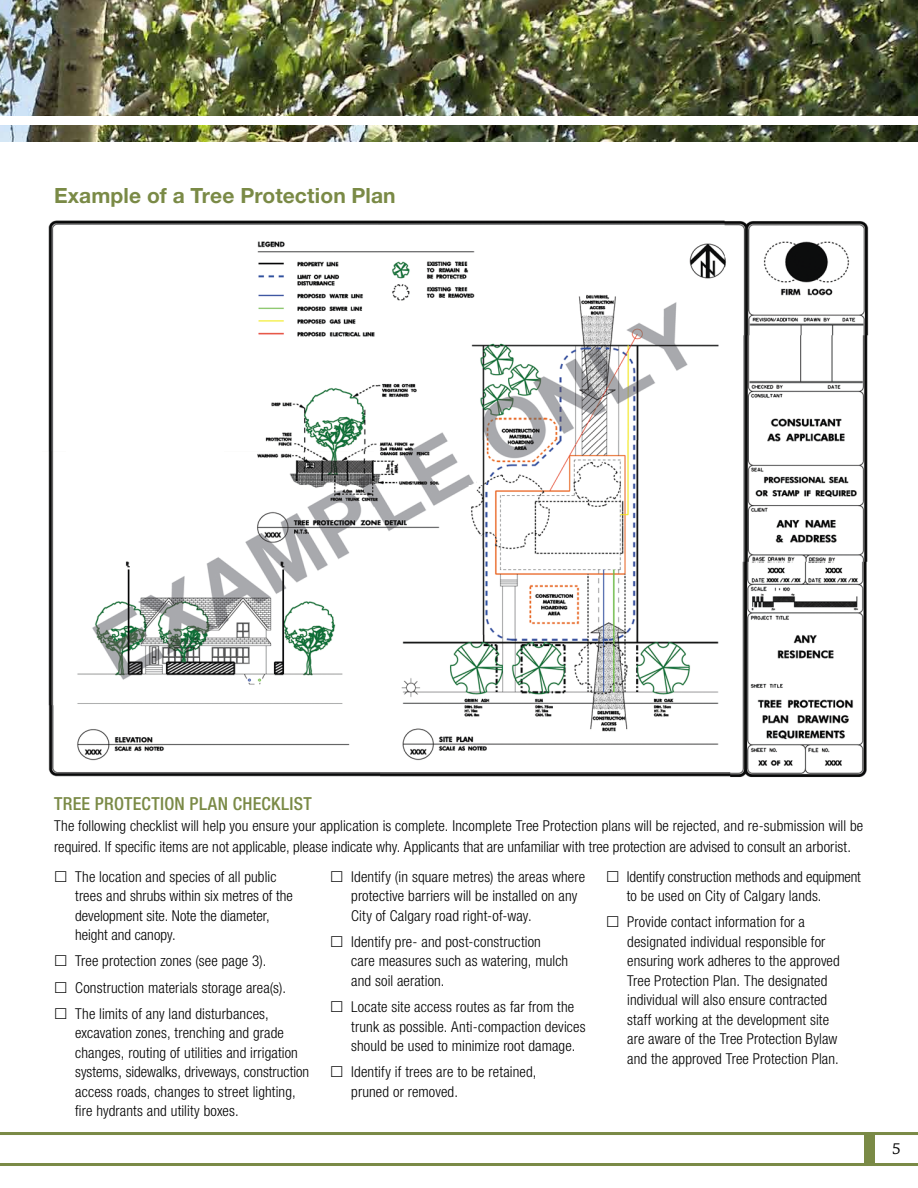
<style>
.page{position:relative;width:918px;height:1188px;background:#fff}
.page>*{position:absolute;margin:0;border:0;box-sizing:border-box;transform-origin:0 0}
.t1{font:700 21px "Helvetica Neue LT Std";letter-spacing:.005em;color:#7a8a46}
.t2{font:500 condensed 18px "Helvetica Neue LT Std";letter-spacing:.015em;color:#7a8a46}
.t3{font:16.5px "Chaparral Pro";color:#000}
.t4{font:300 condensed 15px/19.5px "Helvetica Neue LT Std";letter-spacing:.01em;color:#000}
</style>
<div class="page">
<img style="left:0;top:0;width:918px;height:141px">
<div style="left:0;top:117px;width:918px;height:8px;background:#fff"></div>
<hr style="left:0;top:1163px;width:918px;height:3px;background:#7a8a46">
<div style="left:864px;top:1133px;width:11px;height:33px;background:#7a8a46"></div>
<img style="left:48px;top:220px;width:821px;height:558px">
<hr style="left:0;top:1132px;width:918px;height:3px;background:#7a8a46">
<div style="left:66px;top:230px;width:158px;height:310px;background:#fff"></div>
<h1 class="t1" style="left:54px;top:183px;width:343px">Example of a Tree Protection Plan</h1>
<p class="t2" style="left:54px;top:793px;width:259px">TREE PROTECTION PLAN CHECKLIST</p>
<p class="t4" style="left:54px;top:815px;width:811px;line-height:21px">The following checklist will help you ensure your application is complete. Incomplete Tree Protection plans will be rejected, and re-submission will be required. If specific items are not applicable, please indicate why. Applicants that are unfamiliar with tree protection are advised to consult an arborist.</p>
<p class="t4" style="left:75px;top:867px;width:219px">The location and species of all public trees and shrubs within six metres of the development site. Note the diameter, height and canopy.</p>
<p class="t4" style="left:75px;top:948px;width:212px;line-height:26.2px">Tree protection zones (see page 3).<br>Construction materials storage area(s).<br>The limits of any land disturbances,</p>
<p class="t4" style="left:75px;top:1023px;width:236px">excavation zones, trenching and grade changes, routing of utilities and irrigation systems, sidewalks, driveways, construction access roads, changes to street lighting, fire hydrants and utility boxes.</p>
<p class="t4" style="left:351px;top:867px;width:235px">Identify (in square metres) the areas where protective barriers will be installed on any<br>City of Calgary road right-of-way.</p>
<p class="t4" style="left:351px;top:932px;width:219px">Identify pre- and post-construction<br>care measures such as watering, mulch and soil aeration.</p>
<p class="t4" style="left:351px;top:997px;width:236px">Locate site access routes as far from the trunk as possible. Anti-compaction devices should be used to minimize root damage.</p>
<p class="t4" style="left:351px;top:1062px;width:187px">Identify if trees are to be retained, pruned or removed.</p>
<p class="t4" style="left:627px;top:867px;width:236px">Identify construction methods and equipment to be used on City of Calgary lands.</p>
<p class="t4" style="left:627px;top:912px;width:214px">Provide contact information for a designated individual responsible for ensuring work adheres to the approved Tree Protection Plan. The designated individual will also ensure contracted staff working at the development site are aware of the Tree Protection Bylaw and the approved Tree Protection Plan.</p>
<p class="t3" style="left:892px;top:1139px;width:10px">5</p>
</div>
